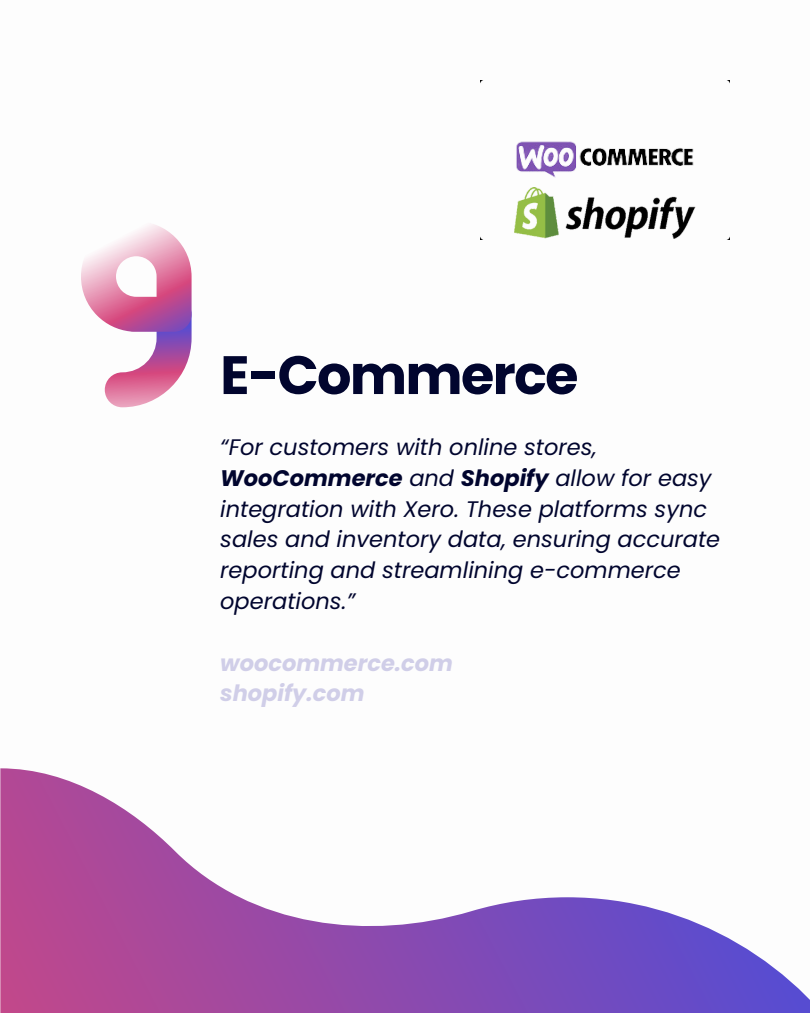
<style>
.page{position:relative;width:810px;height:1013px;background:#fff}
.page>*{position:absolute;margin:0;border:0;box-sizing:border-box;transform-origin:0 0}
.t1{font:700 53.9px "Poppins";letter-spacing:-.03em;color:#01052e}
.t2{font:italic 22.5px/30.8px "Poppins";color:#01052e}
.t3{font:italic 700 22.5px/30.8px "Poppins";color:#d0cee8}
.s1{font-weight:700}
</style>
<div class="page">
<svg style="left:0;top:768px;width:809px;height:244px"></svg>
<svg style="left:81px;top:224px;width:110px;height:183px"></svg>
<img style="left:480px;top:81px;width:249px;height:158px">
<img style="left:514px;top:188px;width:181px;height:51px">
<p class="t1" style="left:220px;top:337px;width:359px">E-Commerce</p>
<p class="t2" style="left:220px;top:432px;width:501px">“For customers with online stores, <span class="s1">WooCommerce</span> and <span class="s1">Shopify</span> allow for easy integration with Xero. These platforms sync sales and inventory data, ensuring accurate reporting and streamlining e-commerce operations.”</p>
<p class="t3" style="left:220px;top:647px;width:234px">woocommerce.com shopify.com</p>
</div>
